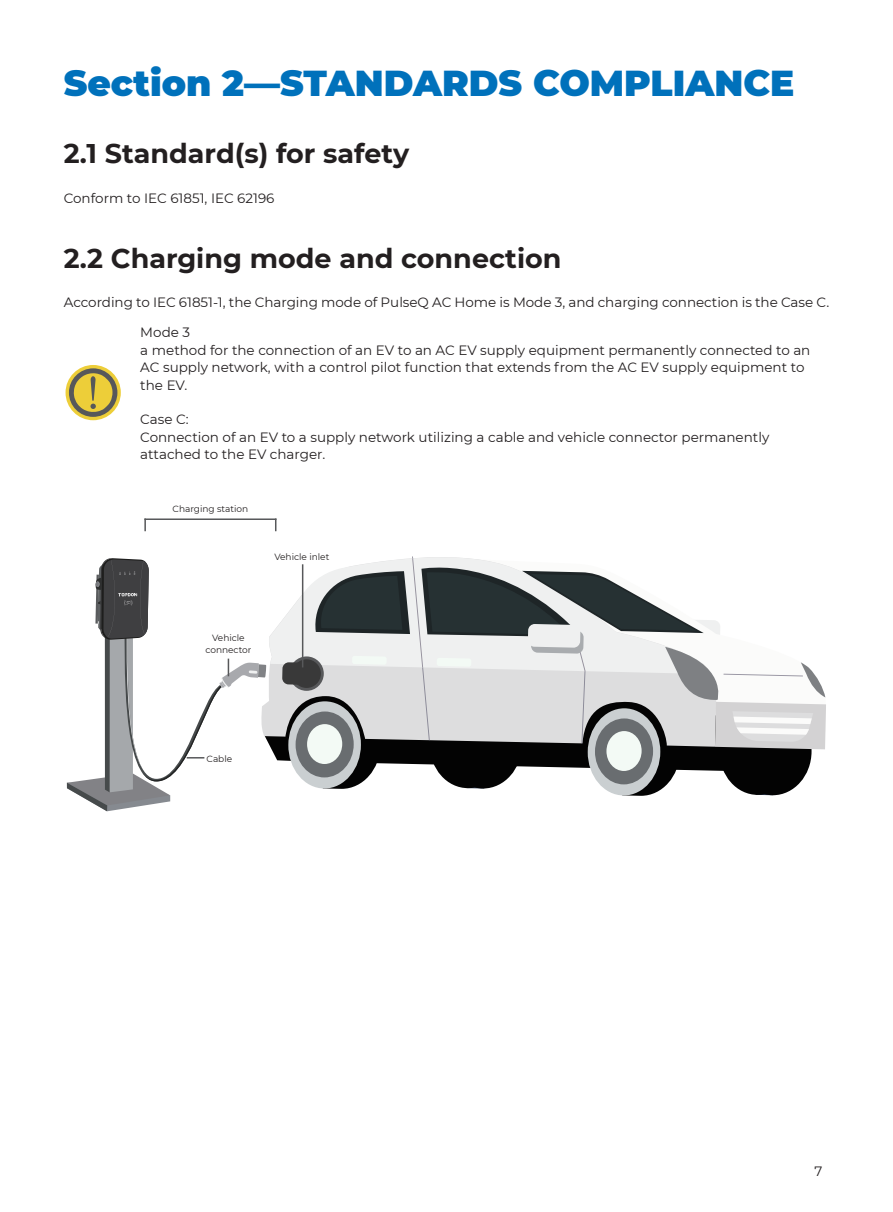
<style>
.page{position:relative;width:893px;height:1212px;background:#fff}
.page>*{position:absolute;margin:0;border:0;box-sizing:border-box;transform-origin:0 0}
.t1{font:900 36px "Montserrat";color:#0071bb}
.t2{font:700 27px "Montserrat";color:#231f20}
.t3{font:13.5px/17.4px "Montserrat";color:#231f20}
.t4{font:9px "Montserrat";color:#231f20}
</style>
<div class="page">
<div style="left:66px;top:365px;width:55px;height:55px;background:#edce39;border-radius:50%"></div>
<svg style="left:69px;top:368px;width:49px;height:49px"></svg>
<svg style="left:144px;top:520px;width:2px;height:11px"></svg>
<hr style="left:144px;top:518px;width:132px;height:2px;background:#57585a">
<svg style="left:275px;top:518px;width:1px;height:13px"></svg>
<svg style="left:269px;top:621px;width:13px;height:53px"></svg>
<svg style="left:282px;top:556px;width:544px;height:240px"></svg>
<hr style="left:302px;top:564px;width:1px;height:103px;background:#57585a">
<svg style="left:67px;top:558px;width:199px;height:253px"></svg>
<p class="t1" style="left:64px;top:56px;width:732px">Section 2—STANDARDS COMPLIANCE</p>
<p class="t2" style="left:64px;top:134px;width:347px">2.1 Standard(s) for safety</p>
<p class="t3" style="left:64px;top:189px;width:212px">Conform to IEC 61851, IEC 62196</p>
<p class="t2" style="left:64px;top:239px;width:499px">2.2 Charging mode and connection</p>
<p class="t3" style="left:64px;top:293px;width:767px">According to IEC 61851-1, the Charging mode of PulseQ AC Home is Mode 3, and charging connection is the Case C.</p>
<p class="t3" style="left:140px;top:323px;width:51px">Mode 3</p>
<p class="t3" style="left:140px;top:341px;width:672px">a method for the connection of an EV to an AC EV supply equipment permanently connected to an<br>AC supply network, with a control pilot function that extends from the AC EV supply equipment to the EV.</p>
<p class="t3" style="left:140px;top:410px;width:50px">Case C:</p>
<p class="t3" style="left:140px;top:428px;width:630px">Connection of an EV to a supply network utilizing a cable and vehicle connector permanently attached to the EV charger.</p>
<p class="t4" style="left:173px;top:502px;width:77px">Charging station</p>
<p class="t4" style="left:274px;top:551px;width:56px">Vehicle inlet</p>
<p class="t4" style="left:212px;top:632px;width:34px">Vehicle</p>
<p class="t4" style="left:205px;top:643px;width:48px">connector</p>
<p class="t4" style="left:207px;top:752px;width:27px">Cable</p>
<p class="t3" style="left:815px;top:1162px;width:9px">7</p>
</div>
